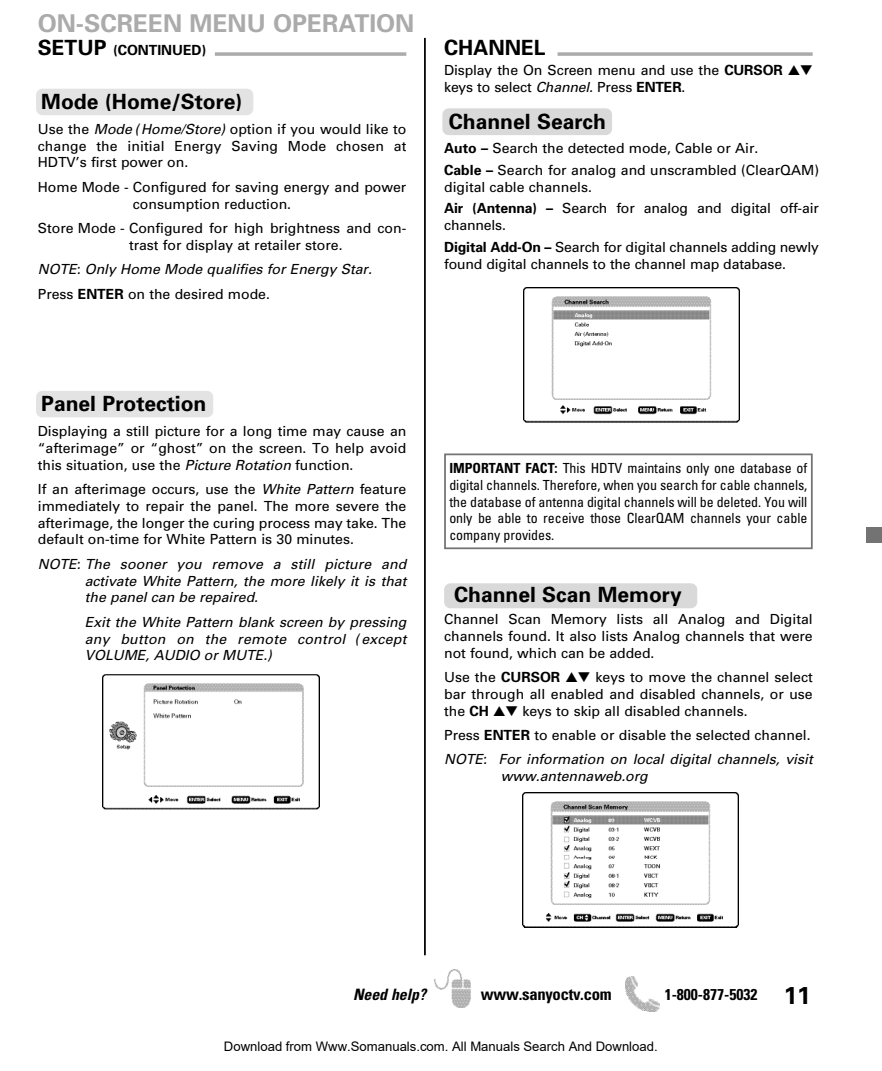
<style>
.page{position:relative;width:882px;height:1071px;background:#fff}
.page>*{position:absolute;margin:0;border:0;box-sizing:border-box;transform-origin:0 0}
.t1{font:700 24.5px "Univers";color:#ababab}
.t2{font:700 21px "Univers";color:#000}
.t3{font:700 condensed 16.62px "Univers";letter-spacing:-.015em;color:#000}
.t4{font:700 condensed 15.75px "Univers";color:#000}
.t5{font:italic 700 condensed 15.75px "Univers";color:#000}
.t6{font:14px/16.8px "Univers";color:#000}
.t7{font:italic 14px/16.8px "Univers";color:#000}
.t8{font:condensed 14px/16.8px "Univers";letter-spacing:-.005em;color:#000;text-align:justify}
.t9{font:700 14px "Univers";color:#000}
.t10{font:13.12px "Arial";color:#000}
.s1{font-size:21px}
.s2{font-style:italic}
.s3{font-style:normal}
.s4{font-weight:700;font-style:normal}
.s5{font-weight:700}
.s6{font-stretch:normal;font-size:24.5px}
</style>
<div class="page">
<img style="left:435px;top:969px;width:36px;height:39px">
<img style="left:625px;top:976px;width:35px;height:35px">
<div style="left:867px;top:528px;width:15px;height:15px;background:#737373"></div>
<div style="left:444px;top:583px;width:253px;height:25px;background:#d9d9d9;border-radius:6px"></div>
<div style="left:442px;top:108px;width:170px;height:27px;background:#d9d9d9;border-radius:6px"></div>
<img style="left:523px;top:287px;width:217px;height:67px">
<img style="left:523px;top:354px;width:217px;height:69px">
<img style="left:522px;top:792px;width:217px;height:67px">
<img style="left:522px;top:859px;width:217px;height:69px">
<hr style="left:424px;top:38px;width:2px;height:917px;background:#000">
<div style="left:36px;top:391px;width:177px;height:26px;background:#e3e3e3;border-radius:6px"></div>
<img style="left:102px;top:674px;width:217px;height:67px">
<img style="left:102px;top:741px;width:217px;height:69px">
<svg style="left:558px;top:52px;width:255px;height:4px"></svg>
<svg style="left:215px;top:52px;width:191px;height:4px"></svg>
<div style="left:36px;top:89px;width:217px;height:26px;background:#e3e3e3;border-radius:6px"></div>
<div style="left:444px;top:454px;width:369px;height:95px;border:2px solid #737373"></div>
<h1 class="t1" style="left:38px;top:14px;width:378px">ON-SCREEN MENU OPERATION</h1>
<p class="t9" style="left:38px;top:45px;width:170px"><span class="s1">SETUP</span> (CONTINUED)</p>
<h2 class="t2" style="left:41px;top:94px;width:203px">Mode (Home/Store)</h2>
<p class="t6" style="left:38px;top:122px;width:370px;text-align:justify">Use the <span class="s2">Mode (Home/Store)</span> option if you would like to change the initial Energy Saving Mode chosen at HDTV’s first power on.</p>
<p class="t6" style="left:133px;top:180px;width:275px;text-indent:-95px">Home Mode - Configured for saving energy and power consumption reduction.</p>
<p class="t6" style="left:129px;top:221px;width:279px;text-indent:-91px">Store Mode - Configured for high brightness and con&shy;trast for display at retailer store.</p>
<p class="t7" style="left:38px;top:258px;width:336px;line-height:24.3px">NOTE: Only Home Mode qualifies for Energy Star.<br><span class="s3">Press</span> <span class="s4">ENTER</span> <span class="s3">on the desired mode.</span></p>
<h2 class="t2" style="left:444px;top:40px;width:103px">CHANNEL</h2>
<p class="t6" style="left:444px;top:64px;width:370px;line-height:16.3px">Display the On Screen menu and use the <span class="s5">CURSOR</span> ▲▼ keys to select <span class="s2">Channel.</span> Press <span class="s5">ENTER</span>.</p>
<h2 class="t2" style="left:449px;top:114px;width:158px">Channel Search</h2>
<p class="t6" style="left:444px;top:138px;width:376px;line-height:21.9px"><span class="s5">Auto –</span> Search the detected mode, Cable or Air.<br><span class="s5">Cable –</span> Search for analog and unscrambled (ClearQAM)</p>
<p class="t6" style="left:444px;top:177px;width:376px;line-height:21.9px">digital cable channels.<br><span class="s5">Air (Antenna) –</span> Search for analog and digital off-air</p>
<p class="t6" style="left:444px;top:216px;width:376px;line-height:21.9px">channels.<br><span class="s5">Digital Add-On –</span> Search for digital channels adding newly</p>
<p class="t6" style="left:444px;top:257px;width:343px">found digital channels to the channel map database.</p>
<h2 class="t2" style="left:41px;top:396px;width:167px">Panel Protection</h2>
<p class="t6" style="left:38px;top:424px;width:370px;text-align:justify">Displaying a still picture for a long time may cause an “afterimage” or “ghost” on the screen. To help avoid this situation, use the <span class="s2">Picture Rotation</span> function.</p>
<p class="t6" style="left:38px;top:482px;width:370px;text-align:justify">If an afterimage occurs, use the <span class="s2">White Pattern</span> feature immediately to repair the panel. The more severe the afterimage, the longer the curing process may take. The default on-time for White Pattern is 30 minutes.</p>
<p class="t7" style="left:85px;top:557px;width:323px;text-align:justify;text-indent:-47px">NOTE: The sooner you remove a still picture and activate White Pattern, the more likely it is that the panel can be repaired.</p>
<p class="t7" style="left:85px;top:615px;width:323px;text-align:justify">Exit the White Pattern blank screen by pressing any button on the remote control (except VOLUME, AUDIO or MUTE.)</p>
<p class="t8" style="left:449px;top:461px;width:360px"><span class="s5">IMPORTANT FACT:</span> This HDTV maintains only one database of digital channels. Therefore, when you search for cable channels, the database of antenna digital channels will be deleted. You will only be able to receive those ClearQAM channels your cable company provides.</p>
<h2 class="t2" style="left:454px;top:587px;width:229px">Channel Scan Memory</h2>
<p class="t6" style="left:444px;top:612px;width:370px;text-align:justify">Channel Scan Memory lists all Analog and Digital channels found. It also lists Analog channels that were not found, which can be added.</p>
<p class="t6" style="left:444px;top:670px;width:370px;text-align:justify">Use the <span class="s5">CURSOR</span> ▲▼ keys to move the channel select bar through all enabled and disabled channels, or use the <span class="s5">CH</span> ▲▼ keys to skip all disabled channels.</p>
<p class="t7" style="left:444px;top:724px;width:370px;line-height:24.3px"><span class="s3">Press</span> <span class="s4">ENTER</span> <span class="s3">to enable or disable the selected channel.<br></span>NOTE: For information on local digital channels, visit</p>
<p class="t7" style="left:501px;top:769px;width:148px">www.antennaweb.org</p>
<p class="t5" style="left:353px;top:989px;width:74px">Need help?</p>
<p class="t3" style="left:481px;top:988px;width:133px">www.sanyoctv.com</p>
<p class="t4" style="left:665px;top:989px;width:147px">1-800-877-5032 <span class="s6">11</span></p>
<p class="t10" style="left:224px;top:1039px;width:435px">Download from Www.Somanuals.com. All Manuals Search And Download.</p>
</div>
